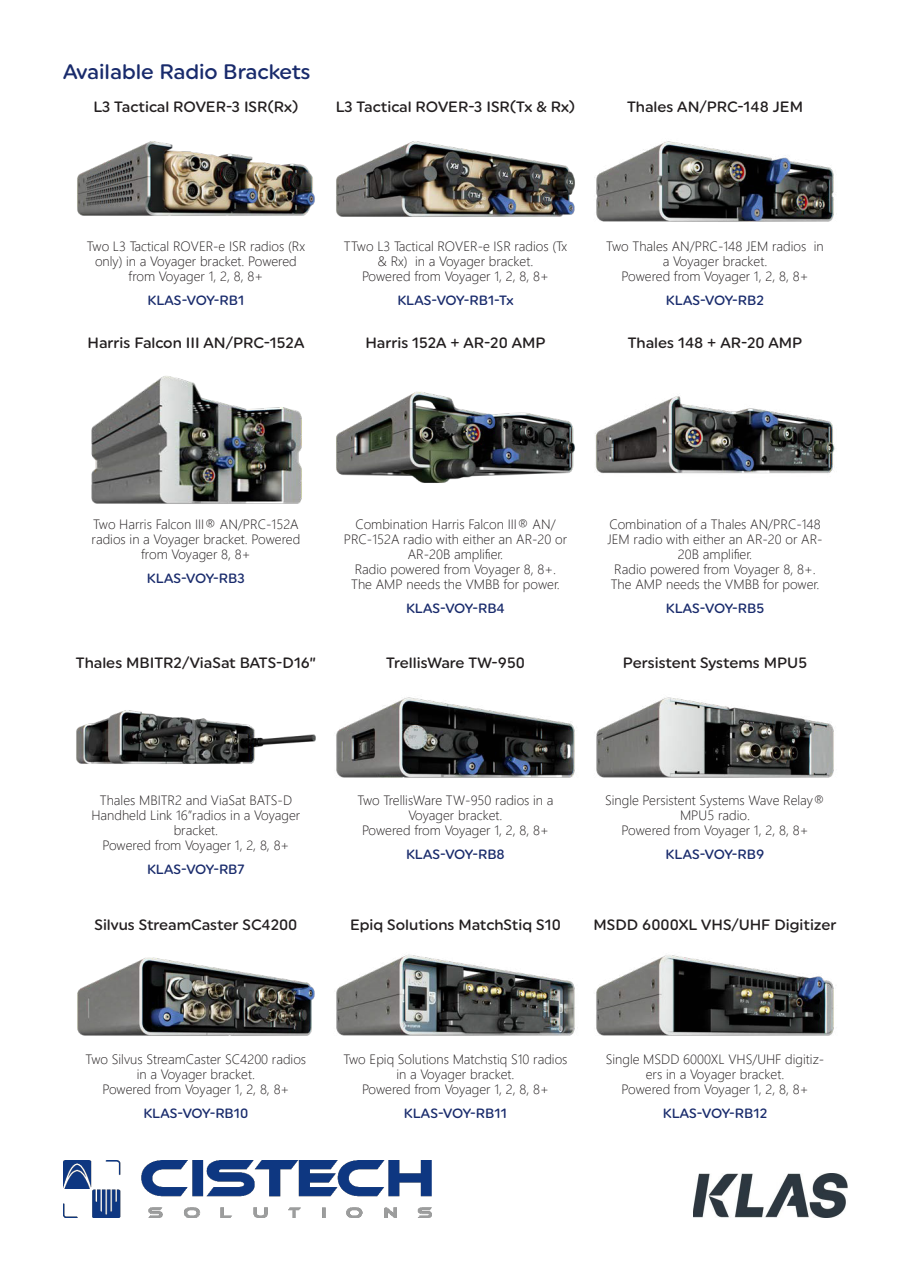
<style>
.page{position:relative;width:911px;height:1281px;background:#fff}
.page>*{position:absolute;margin:0;border:0;box-sizing:border-box;transform-origin:0 0}
.Second_Page_Heading{font:500 21px "Uniform Rounded";color:#192b6c}
.Second_Page_Large_Bo{font:500 15px "Uniform Rounded";color:#231f20}
.t1{font:300 13.5px/15px "Segoe UI";color:#231f20;text-align:center}
.Second_Page_Bold{font:500 13.5px "Uniform Rounded";color:#192b6c}
</style>
<div class="page">
<img style="left:63px;top:1160px;width:369px;height:58px">
<img style="left:77px;top:141px;width:238px;height:75px">
<img style="left:91px;top:376px;width:211px;height:128px">
<img style="left:76px;top:710px;width:240px;height:54px">
<img style="left:336px;top:141px;width:239px;height:76px">
<img style="left:336px;top:392px;width:239px;height:91px">
<img style="left:336px;top:697px;width:239px;height:81px">
<img style="left:594px;top:141px;width:240px;height:81px">
<img style="left:595px;top:396px;width:240px;height:78px">
<img style="left:596px;top:697px;width:238px;height:81px">
<img style="left:693px;top:1174px;width:154px;height:44px">
<img style="left:77px;top:957px;width:238px;height:79px">
<img style="left:336px;top:954px;width:239px;height:82px">
<img style="left:596px;top:955px;width:238px;height:81px">
<p class="Second_Page_Heading" style="left:63px;top:59px;width:249px">Available Radio Brackets</p>
<p class="Second_Page_Large_Bo" style="left:93px;top:98px;width:207px">L3 Tactical ROVER-3 ISR(Rx)</p>
<p class="Second_Page_Large_Bo" style="left:336px;top:98px;width:241px">L3 Tactical ROVER-3 ISR(Tx &amp; Rx)</p>
<p class="Second_Page_Large_Bo" style="left:627px;top:98px;width:177px">Thales AN/PRC-148 JEM</p>
<p class="t1" style="left:87px;top:238px;width:220px">Two L3 Tactical ROVER-e ISR radios (Rx only) in a Voyager bracket. Powered from Voyager 1, 2, 8, 8+</p>
<p class="Second_Page_Bold" style="left:148px;top:293px;width:98px">KLAS-VOY-RB1</p>
<p class="Second_Page_Large_Bo" style="left:87px;top:334px;width:218px">Harris Falcon III AN/PRC-152A</p>
<p class="t1" style="left:344px;top:238px;width:225px">TTwo L3 Tactical ROVER-e ISR radios (Tx &amp; Rx) in a Voyager bracket.<br>Powered from Voyager 1, 2, 8, 8+</p>
<p class="Second_Page_Bold" style="left:397px;top:293px;width:118px">KLAS-VOY-RB1-Tx</p>
<p class="Second_Page_Large_Bo" style="left:365px;top:334px;width:182px">Harris 152A + AR-20 AMP</p>
<p class="t1" style="left:606px;top:238px;width:219px">Two Thales AN/PRC-148 JEM radios in a Voyager bracket.<br>Powered from Voyager 1, 2, 8, 8+</p>
<p class="Second_Page_Bold" style="left:666px;top:293px;width:100px">KLAS-VOY-RB2</p>
<p class="Second_Page_Large_Bo" style="left:628px;top:334px;width:176px">Thales 148 + AR-20 AMP</p>
<p class="t1" style="left:92px;top:515px;width:210px">Two Harris Falcon III® AN/PRC-152A radios in a Voyager bracket. Powered from Voyager 8, 8+</p>
<p class="Second_Page_Bold" style="left:147px;top:570px;width:99px">KLAS-VOY-RB3</p>
<p class="Second_Page_Large_Bo" style="left:76px;top:654px;width:242px">Thales MBITR2/ViaSat BATS-D16”</p>
<p class="t1" style="left:344px;top:515px;width:225px">Combination Harris Falcon III® AN/<br>PRC-152A radio with either an AR-20 or<br>AR-20B amplifier.<br>Radio powered from Voyager 8, 8+.<br>The AMP needs the VMBB for power.</p>
<p class="Second_Page_Bold" style="left:406px;top:600px;width:100px">KLAS-VOY-RB4</p>
<p class="Second_Page_Large_Bo" style="left:386px;top:654px;width:140px">TrellisWare TW-950</p>
<p class="t1" style="left:607px;top:515px;width:217px">Combination of a Thales AN/PRC-148<br>JEM radio with either an AR-20 or AR-<br>20B amplifier.<br>Radio powered from Voyager 8, 8+.<br>The AMP needs the VMBB for power.</p>
<p class="Second_Page_Bold" style="left:666px;top:600px;width:100px">KLAS-VOY-RB5</p>
<p class="Second_Page_Large_Bo" style="left:623px;top:654px;width:186px">Persistent Systems MPU5</p>
<p class="t1" style="left:91px;top:791px;width:210px">Thales MBITR2 and ViaSat BATS-D<br>Handheld Link 16”radios in a Voyager bracket.<br>Powered from Voyager 1, 2, 8, 8+</p>
<p class="Second_Page_Bold" style="left:147px;top:861px;width:99px">KLAS-VOY-RB7</p>
<p class="Second_Page_Large_Bo" style="left:94px;top:916px;width:204px">Silvus StreamCaster SC4200</p>
<p class="t1" style="left:357px;top:791px;width:198px">Two TrellisWare TW-950 radios in a<br>Voyager bracket.<br>Powered from Voyager 1, 2, 8, 8+</p>
<p class="Second_Page_Bold" style="left:406px;top:846px;width:100px">KLAS-VOY-RB8</p>
<p class="t1" style="left:605px;top:791px;width:221px">Single Persistent Systems Wave Relay®<br>MPU5 radio.<br>Powered from Voyager 1, 2, 8, 8+</p>
<p class="Second_Page_Bold" style="left:666px;top:846px;width:100px">KLAS-VOY-RB9</p>
<p class="Second_Page_Large_Bo" style="left:350px;top:916px;width:212px">Epiq Solutions MatchStiq S10</p>
<p class="Second_Page_Large_Bo" style="left:594px;top:916px;width:244px">MSDD 6000XL VHS/UHF Digitizer</p>
<p class="t1" style="left:86px;top:1051px;width:222px">Two Silvus StreamCaster SC4200 radios in a Voyager bracket.<br>Powered from Voyager 1, 2, 8, 8+</p>
<p class="Second_Page_Bold" style="left:143px;top:1105px;width:107px">KLAS-VOY-RB10</p>
<p class="t1" style="left:343px;top:1051px;width:226px">Two Epiq Solutions Matchstiq S10 radios in a Voyager bracket.<br>Powered from Voyager 1, 2, 8, 8+</p>
<p class="Second_Page_Bold" style="left:404px;top:1105px;width:105px">KLAS-VOY-RB11</p>
<p class="t1" style="left:606px;top:1051px;width:220px">Single MSDD 6000XL VHS/UHF digitiz&shy;ers in a Voyager bracket.<br>Powered from Voyager 1, 2, 8, 8+</p>
<p class="Second_Page_Bold" style="left:663px;top:1105px;width:106px">KLAS-VOY-RB12</p>
</div>
